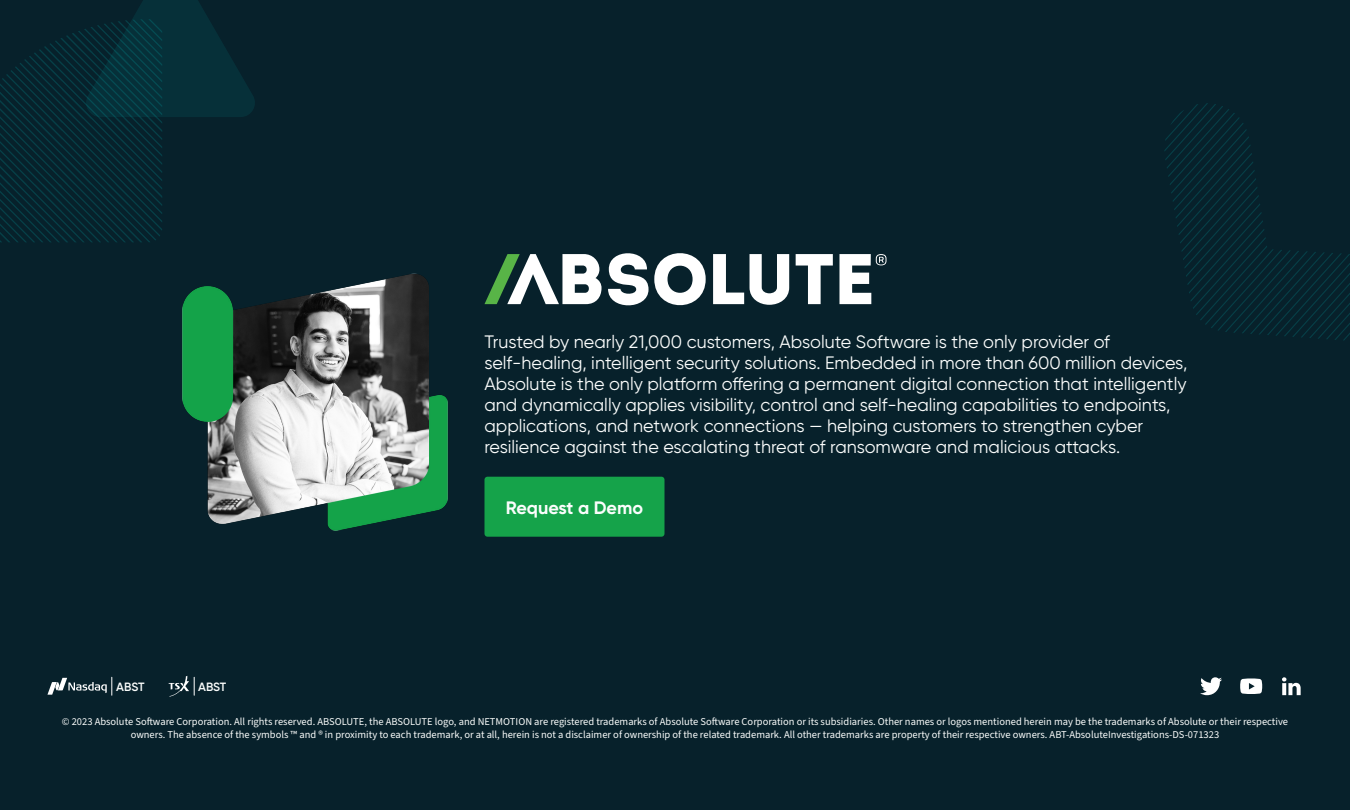
<style>
.page{position:relative;width:1350px;height:810px;background:#07212b}
.page>*{position:absolute;margin:0;border:0;box-sizing:border-box;transform-origin:0 0}
.t1{font:18px/21px "Gilroy";color:#fbfdfc}
.t2{font:700 18px "Gilroy";color:#fbfdfc}
.t3{font:600 12px "Gilroy";letter-spacing:-.01em;color:#fbfdfc}
.t4{font:10.5px/12.8px "Source Sans 3";color:#fbfdfc;text-align:center}
</style>
<div class="page">
<svg style="left:0;top:31px;width:162px;height:211px"></svg>
<svg style="left:80px;top:0;width:175px;height:118px;fill:#063039"></svg>
<svg style="left:1164px;top:103px;width:186px;height:238px"></svg>
<svg style="left:1200px;top:677px;width:22px;height:18px"></svg>
<svg style="left:1240px;top:678px;width:22px;height:16px"></svg>
<svg style="left:1282px;top:677px;width:19px;height:18px"></svg>
<svg style="left:47px;top:677px;width:66px;height:18px"></svg>
<svg style="left:169px;top:676px;width:26px;height:21px"></svg>
<div style="left:484px;top:477px;width:180px;height:60px;background:#15a34a;border-radius:3px"></div>
<svg style="left:608px;top:253px;width:98px;height:52px"></svg>
<svg style="left:713px;top:254px;width:31px;height:50px"></svg>
<svg style="left:750px;top:254px;width:39px;height:51px"></svg>
<svg style="left:796px;top:254px;width:37px;height:50px"></svg>
<svg style="left:484px;top:254px;width:118px;height:50px"></svg>
<svg style="left:839px;top:254px;width:47px;height:50px"></svg>
<img style="left:182px;top:273px;width:266px;height:258px">
<p class="t1" style="left:484px;top:331px;width:705px">Trusted by nearly 21,000 customers, Absolute Software is the only provider of self-healing, intelligent security solutions. Embedded in more than 600 million devices, Absolute is the only platform offering a permanent digital connection that intelligently and dynamically applies visibility, control and self-healing capabilities to endpoints, applications, and network connections — helping customers to strengthen cyber resilience against the escalating threat of ransomware and malicious attacks.</p>
<h1 class="t2" style="left:506px;top:496px;width:139px">Request a Demo</h1>
<p class="t3" style="left:116px;top:679px;width:30px">ABST</p>
<p class="t3" style="left:198px;top:679px;width:30px">ABST</p>
<p class="t4" style="left:62px;top:715px;width:1228px">© 2023 Absolute Software Corporation. All rights reserved. ABSOLUTE, the ABSOLUTE logo, and NETMOTION are registered trademarks of Absolute Software Corporation or its subsidiaries. Other names or logos mentioned herein may be the trademarks of Absolute or their respective owners. The absence of the symbols ™ and ® in proximity to each trademark, or at all, herein is not a disclaimer of ownership of the related trademark. All other trademarks are property of their respective owners. ABT-AbsoluteInvestigations-DS-071323</p>
</div>
